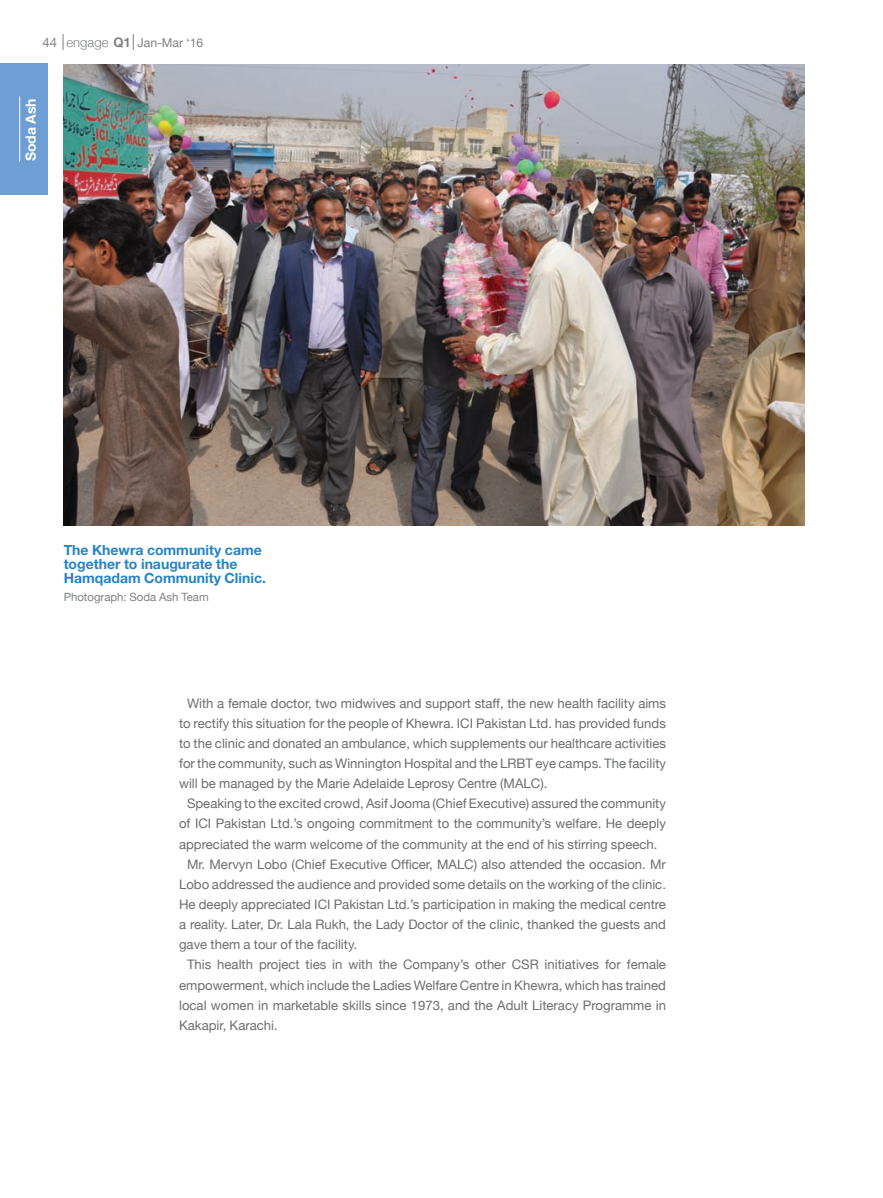
<style>
.page{position:relative;width:883px;height:1198px;background:#fff}
.page>*{position:absolute;margin:0;border:0;box-sizing:border-box;transform-origin:0 0}
.t1{font:700 14px/14px "Helvetica Neue LT Std";color:#2783c5}
.t2{font:700 14px "Helvetica Neue LT Std";color:#fff}
.t3{font:13.12px "Helvetica Neue";color:#6c6d70}
.t4{font:12.25px "Helvetica Neue";color:#808285}
.t5{font:11.38px "Helvetica Neue";color:#808285}
.s1{font-size:13.12px}
.s2{font-weight:300;font-size:13.12px}
.s3{font-weight:700;font-size:13.12px}
</style>
<div class="page">
<svg style="left:133px;top:34px;width:1px;height:16px"></svg>
<svg style="left:63px;top:34px;width:1px;height:16px"></svg>
<div style="left:0;top:63px;width:47px;height:131px;background:#6d9fd4"></div>
<hr style="left:19px;top:96px;width:1px;height:65px;background:#fff">
<img style="left:64px;top:64px;width:739px;height:461px">
<p class="t4" style="left:42px;top:35px;width:162px"><span class="s1">44</span> <span class="s2">engage</span> <span class="s3">Q1</span> Jan-Mar ‘16</p>
<p class="t2" style="left:22px;top:161px;width:65px;rotate:-90deg">Soda Ash</p>
<p class="t1" style="left:64px;top:542px;width:204px">The Khewra community came together to inaugurate the<br>Hamqadam Community Clinic.</p>
<p class="t5" style="left:64px;top:590px;width:146px">Photograph: Soda Ash Team</p>
<p class="t3" style="left:187px;top:695px;width:480px">With a female doctor, two midwives and support staff, the new health facility aims</p>
<p class="t3" style="left:179px;top:715px;width:488px">to rectify this situation for the people of Khewra. ICI Pakistan Ltd. has provided funds</p>
<p class="t3" style="left:179px;top:735px;width:488px">to the clinic and donated an ambulance, which supplements our healthcare activities</p>
<p class="t3" style="left:179px;top:755px;width:488px">for the community, such as Winnington Hospital and the LRBT eye camps. The facility</p>
<p class="t3" style="left:179px;top:775px;width:369px">will be managed by the Marie Adelaide Leprosy Centre (MALC).</p>
<p class="t3" style="left:187px;top:795px;width:480px">Speaking to the excited crowd, Asif Jooma (Chief Executive) assured the community</p>
<p class="t3" style="left:179px;top:815px;width:488px">of ICI Pakistan Ltd.’s ongoing commitment to the community’s welfare. He deeply</p>
<p class="t3" style="left:179px;top:835px;width:479px">appreciated the warm welcome of the community at the end of his stirring speech.</p>
<p class="t3" style="left:187px;top:855px;width:480px">Mr. Mervyn Lobo (Chief Executive Officer, MALC) also attended the occasion. Mr</p>
<p class="t3" style="left:179px;top:876px;width:488px">Lobo addressed the audience and provided some details on the working of the clinic.</p>
<p class="t3" style="left:179px;top:896px;width:488px">He deeply appreciated ICI Pakistan Ltd.’s participation in making the medical centre</p>
<p class="t3" style="left:179px;top:916px;width:488px">a reality. Later, Dr. Lala Rukh, the Lady Doctor of the clinic, thanked the guests and</p>
<p class="t3" style="left:179px;top:936px;width:179px">gave them a tour of the facility.</p>
<p class="t3" style="left:187px;top:956px;width:480px">This health project ties in with the Company’s other CSR initiatives for female</p>
<p class="t3" style="left:179px;top:976px;width:488px">empowerment, which include the Ladies Welfare Centre in Khewra, which has trained</p>
<p class="t3" style="left:179px;top:996px;width:488px">local women in marketable skills since 1973, and the Adult Literacy Programme in</p>
<p class="t3" style="left:179px;top:1016px;width:100px">Kakapir, Karachi.</p>
</div>
